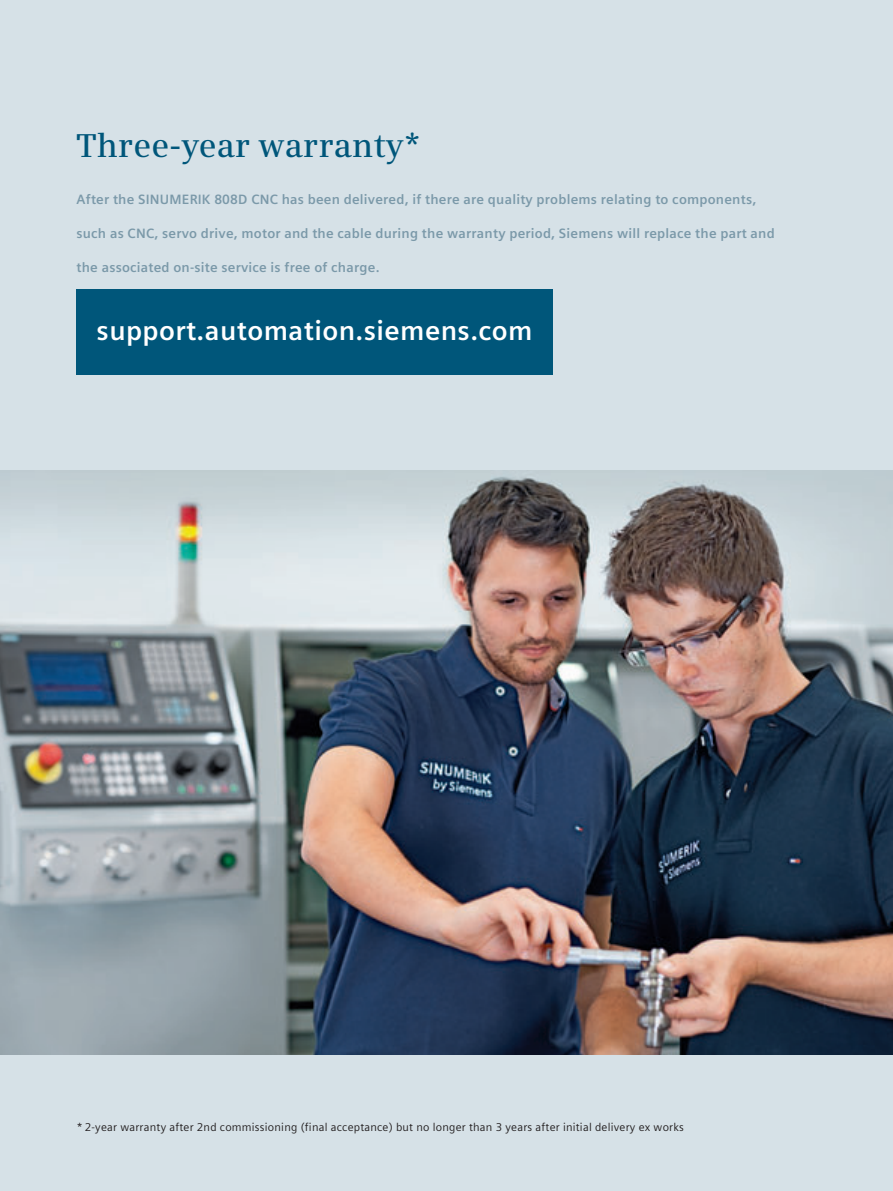
<style>
.page{position:relative;width:893px;height:1191px;background:#fff}
.page>*{position:absolute;margin:0;border:0;box-sizing:border-box;transform-origin:0 0}
.t1{font:600 33px "Siemens Serif";letter-spacing:.005em;color:#00567a}
.t2{font:700 27px "Siemens Sans Global";letter-spacing:.015em;color:#fff}
.t3{font:700 13.5px "Siemens Sans Global";letter-spacing:.015em;color:#7b99a9}
.t4{font:11.25px "Siemens Sans Global";letter-spacing:.02em;color:#231f20}
.t5{font:700 11.25px "Siemens Sans Global";color:#231f20}
</style>
<div class="page">
<div style="left:0;top:0;width:893px;height:1190px;background:#d6e1e7"></div>
<img style="left:0;top:470px;width:893px;height:584px">
<div style="left:77px;top:289px;width:476px;height:85px;background:#00567a"></div>
<h1 class="t1" style="left:77px;top:130px;width:346px">Three-year warranty*</h1>
<p class="t3" style="left:77px;top:191px;width:681px">After the SINUMERIK 808D CNC has been delivered, if there are quality problems relating to components,</p>
<p class="t3" style="left:77px;top:225px;width:700px">such as CNC, servo drive, motor and the cable during the warranty period, Siemens will replace the part and</p>
<p class="t3" style="left:77px;top:259px;width:304px">the associated on-site service is free of charge.</p>
<h2 class="t2" style="left:97px;top:314px;width:437px">support.automation.siemens.com</h2>
<p class="t4" style="left:77px;top:1120px;width:609px">* 2-year warranty after 2nd commissioning (final acceptance) but no longer than 3 years after initial delivery ex works</p>
<p class="t5" style="left:77px;top:1120px;width:8px">2</p>
</div>
